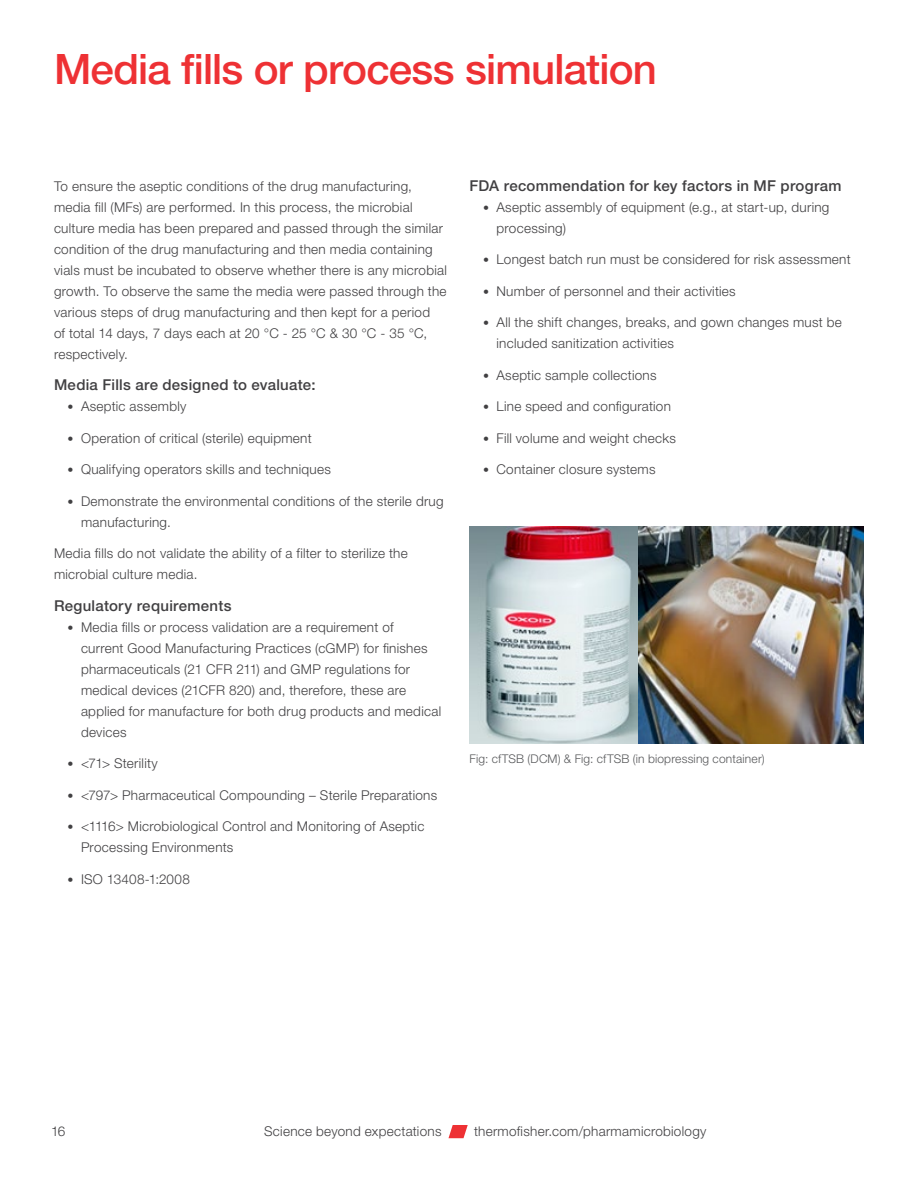
<style>
.page{position:relative;width:918px;height:1188px;background:#fff}
.page>*{position:absolute;margin:0;border:0;box-sizing:border-box;transform-origin:0 0}
.t1{font:500 42px "Helvetica Neue LTW1 G";letter-spacing:-.02em;color:#ee3134}
.t2{font:500 15px "Helvetica Neue LTW1 G";letter-spacing:.02em;color:#414042}
.t3{font:300 13.5px/21px "Helvetica Neue LTW1 G";letter-spacing:.02em;color:#414042}
.t4{font:300 12px "Helvetica Neue LTW1 G";letter-spacing:.015em;color:#58595b}
.s1{font-size:12px}
</style>
<div class="page">
<img style="left:470px;top:526px;width:394px;height:217px">
<svg style="left:448px;top:1125px;width:20px;height:13px"></svg>
<h1 class="t1" style="left:54px;top:44px;width:604px">Media fills or process simulation</h1>
<p class="t3" style="left:54px;top:175px;width:394px">To ensure the aseptic conditions of the drug manufacturing, media fill (MFs) are performed. In this process, the microbial culture media has been prepared and passed through the similar condition of the drug manufacturing and then media containing vials must be incubated to observe whether there is any microbial growth. To observe the same the media were passed through the various steps of drug manufacturing and then kept for a period<br>of total 14 days, 7 days each at 20 °C - 25 °C &amp; 30 °C - 35 °C, respectively.</p>
<p class="t2" style="left:54px;top:376px;width:263px">Media Fills are designed to evaluate:</p>
<p class="t3" style="left:68px;top:396px;width:120px"><span class="s1">•</span> Aseptic assembly</p>
<p class="t3" style="left:68px;top:427px;width:246px"><span class="s1">•</span> Operation of critical (sterile) equipment</p>
<p class="t3" style="left:68px;top:459px;width:265px"><span class="s1">•</span> Qualifying operators skills and techniques</p>
<p class="t3" style="left:81px;top:490px;width:364px;text-indent:-14px"><span class="s1">•</span> Demonstrate the environmental conditions of the sterile drug manufacturing.</p>
<p class="t3" style="left:54px;top:543px;width:355px">Media fills do not validate the ability of a filter to sterilize the microbial culture media.</p>
<p class="t2" style="left:54px;top:596px;width:179px">Regulatory requirements</p>
<p class="t3" style="left:81px;top:616px;width:362px;text-indent:-14px"><span class="s1">•</span> Media fills or process validation are a requirement of<br>current Good Manufacturing Practices (cGMP) for finishes pharmaceuticals (21 CFR 211) and GMP regulations for medical devices (21CFR 820) and, therefore, these are applied for manufacture for both drug products and medical devices</p>
<p class="t3" style="left:68px;top:753px;width:92px"><span class="s1">•</span> &lt;71&gt; Sterility</p>
<p class="t3" style="left:68px;top:784px;width:371px"><span class="s1">•</span> &lt;797&gt; Pharmaceutical Compounding – Sterile Preparations</p>
<p class="t3" style="left:81px;top:816px;width:345px;text-indent:-14px"><span class="s1">•</span> &lt;1116&gt; Microbiological Control and Monitoring of Aseptic<br>Processing Environments</p>
<p class="t3" style="left:68px;top:868px;width:124px"><span class="s1">•</span> ISO 13408-1:2008</p>
<p class="t2" style="left:470px;top:176px;width:374px">FDA recommendation for key factors in MF program</p>
<p class="t3" style="left:496px;top:196px;width:334px;text-indent:-14px"><span class="s1">•</span> Aseptic assembly of equipment (e.g., at start-up, during processing)</p>
<p class="t3" style="left:483px;top:249px;width:369px"><span class="s1">•</span> Longest batch run must be considered for risk assessment</p>
<p class="t3" style="left:483px;top:280px;width:254px"><span class="s1">•</span> Number of personnel and their activities</p>
<p class="t3" style="left:496px;top:312px;width:347px;text-indent:-14px"><span class="s1">•</span> All the shift changes, breaks, and gown changes must be included sanitization activities</p>
<p class="t3" style="left:483px;top:364px;width:175px"><span class="s1">•</span> Aseptic sample collections</p>
<p class="t3" style="left:483px;top:396px;width:189px"><span class="s1">•</span> Line speed and configuration</p>
<p class="t3" style="left:483px;top:427px;width:194px"><span class="s1">•</span> Fill volume and weight checks</p>
<p class="t3" style="left:483px;top:459px;width:174px"><span class="s1">•</span> Container closure systems</p>
<p class="t4" style="left:470px;top:752px;width:297px">Fig: cfTSB (DCM) &amp; Fig: cfTSB (in biopressing container)</p>
<p class="t3" style="left:51px;top:1120px;width:16px">16</p>
<p class="t3" style="left:264px;top:1120px;width:179px">Science beyond expectations</p>
<p class="t3" style="left:474px;top:1120px;width:234px">thermofisher.com/pharmamicrobiology</p>
</div>
